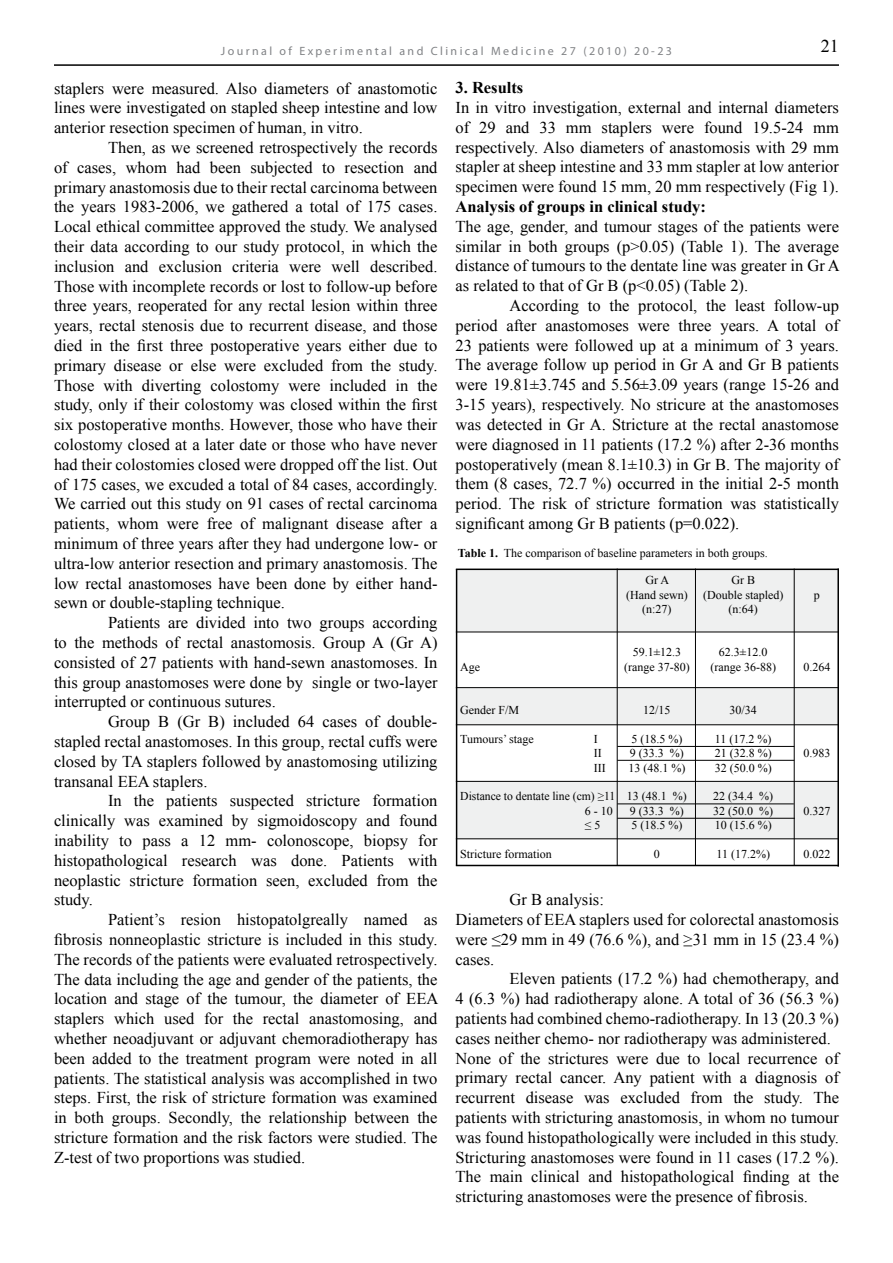
<style>
.page{position:relative;width:893px;height:1263px;background:#fff}
.page>*{position:absolute;margin:0;border:0;box-sizing:border-box;transform-origin:0 0}
.t1{font:18px "Times New Roman";color:#000}
.t2{font:16.5px/19.8px "Times New Roman";color:#000;text-align:justify}
.t3{font:700 16.5px "Times New Roman";color:#000}
.t4{font:12px/14.4px "Times New Roman";color:#000}
.t5{font:12px "Myriad Pro";letter-spacing:.2em;color:#808285}
.s1{font-weight:700}
</style>
<div class="page">
<hr style="left:54px;top:64px;width:785px;height:2px;background:#000">
<div style="left:457px;top:569px;width:381px;height:63px;background:#eff0f0"></div>
<div style="left:457px;top:688px;width:381px;height:37px;background:#eff0f0"></div>
<div style="left:457px;top:781px;width:381px;height:58px;background:#eff0f0"></div>
<hr style="left:456px;top:568px;width:383px;height:2px;background:#000">
<hr style="left:456px;top:865px;width:383px;height:1px;background:#000">
<hr style="left:456px;top:781px;width:383px;height:1px;background:#000">
<hr style="left:456px;top:838px;width:383px;height:1px;background:#000">
<hr style="left:456px;top:724px;width:383px;height:1px;background:#000">
<hr style="left:617px;top:746px;width:177px;height:1px;background:#000">
<hr style="left:617px;top:760px;width:177px;height:1px;background:#000">
<hr style="left:617px;top:803px;width:177px;height:1px;background:#000">
<hr style="left:617px;top:818px;width:178px;height:1px;background:#000">
<hr style="left:456px;top:687px;width:383px;height:1px;background:#000">
<hr style="left:456px;top:632px;width:383px;height:1px;background:#000">
<hr style="left:456px;top:569px;width:1px;height:297px;background:#000">
<hr style="left:837px;top:569px;width:2px;height:297px;background:#000">
<hr style="left:794px;top:568px;width:1px;height:298px;background:#000">
<hr style="left:695px;top:568px;width:1px;height:298px;background:#000">
<hr style="left:617px;top:568px;width:1px;height:297px;background:#000">
<p class="t1" style="left:821px;top:33px;width:19px">21</p>
<p class="t5" style="left:221px;top:43px;width:453px">Journal of Experimental and Clinical Medicine 27 (2010) 20-23</p>
<p class="t2" style="left:54px;top:78px;width:385px">staplers were measured. Also diameters of anastomotic lines were investigated on stapled sheep intestine and low anterior resection specimen of human, in vitro.</p>
<p class="t2" style="left:54px;top:137px;width:385px;text-indent:54px">Then, as we screened retrospectively the records of cases, whom had been subjected to resection and primary anastomosis due to their rectal carcinoma between the years 1983-2006, we gathered a total of 175 cases.<br>Local ethical committee approved the study. We analysed their data according to our study protocol, in which the inclusion and exclusion criteria were well described.<br>Those with incomplete records or lost to follow-up before three years, reoperated for any rectal lesion within three years, rectal stenosis due to recurrent disease, and those died in the first three postoperative years either due to primary disease or else were excluded from the study.<br>Those with diverting colostomy were included in the study, only if their colostomy was closed within the first six postoperative months. However, those who have their colostomy closed at a later date or those who have never had their colostomies closed were dropped off the list. Out of 175 cases, we excuded a total of 84 cases, accordingly.<br>We carried out this study on 91 cases of rectal carcinoma patients, whom were free of malignant disease after a minimum of three years after they had undergone low- or ultra-low anterior resection and primary anastomosis. The low rectal anastomoses have been done by either hand&shy;sewn or double-stapling technique.</p>
<p class="t2" style="left:54px;top:612px;width:385px;text-indent:54px">Patients are divided into two groups according to the methods of rectal anastomosis. Group A (Gr A) consisted of 27 patients with hand-sewn anastomoses. In this group anastomoses were done by single or two-layer interrupted or continuous sutures.</p>
<p class="t2" style="left:54px;top:711px;width:385px;text-indent:54px">Group B (Gr B) included 64 cases of double&shy;stapled rectal anastomoses. In this group, rectal cuffs were closed by TA staplers followed by anastomosing utilizing transanal EEA staplers.</p>
<p class="t2" style="left:54px;top:791px;width:385px;text-indent:54px">In the patients suspected stricture formation clinically was examined by sigmoidoscopy and found inability to pass a 12 mm- colonoscope, biopsy for histopathological research was done. Patients with neoplastic stricture formation seen, excluded from the study.</p>
<p class="t2" style="left:54px;top:909px;width:386px;text-indent:54px">Patient’s resion histopatolgreally named as fibrosis nonneoplastic stricture is included in this study.<br>The records of the patients were evaluated retrospectively.<br>The data including the age and gender of the patients, the location and stage of the tumour, the diameter of EEA staplers which used for the rectal anastomosing, and whether neoadjuvant or adjuvant chemoradiotherapy has been added to the treatment program were noted in all patients. The statistical analysis was accomplished in two steps. First, the risk of stricture formation was examined in both groups. Secondly, the relationship between the stricture formation and the risk factors were studied. The Z-test of two proportions was studied.</p>
<p class="t3" style="left:455px;top:76px;width:69px">3. Results</p>
<p class="t2" style="left:455px;top:97px;width:385px">In in vitro investigation, external and internal diameters of 29 and 33 mm staplers were found 19.5-24 mm respectively. Also diameters of anastomosis with 29 mm stapler at sheep intestine and 33 mm stapler at low anterior specimen were found 15 mm, 20 mm respectively (Fig 1).</p>
<p class="t3" style="left:455px;top:195px;width:252px">Analysis of groups in clinical study:</p>
<p class="t2" style="left:455px;top:216px;width:386px">The age, gender, and tumour stages of the patients were similar in both groups (p&gt;0.05) (Table 1). The average distance of tumours to the dentate line was greater in Gr A as related to that of Gr B (p&lt;0.05) (Table 2).</p>
<p class="t2" style="left:455px;top:295px;width:385px;text-indent:54px">According to the protocol, the least follow-up period after anastomoses were three years. A total of 23 patients were followed up at a minimum of 3 years.<br>The average follow up period in Gr A and Gr B patients were 19.81±3.745 and 5.56±3.09 years (range 15-26 and 3-15 years), respectively. No stricure at the anastomoses was detected in Gr A. Stricture at the rectal anastomose were diagnosed in 11 patients (17.2 %) after 2-36 months postoperatively (mean 8.1±10.3) in Gr B. The majority of them (8 cases, 72.7 %) occurred in the initial 2-5 month period. The risk of stricture formation was statistically significant among Gr B patients (p=0.022).</p>
<p class="t4" style="left:458px;top:546px;width:311px"><span class="s1">Table 1.</span> The comparison of baseline parameters in both groups.</p>
<p class="t4" style="left:626px;top:573px;width:63px;text-align:center">Gr A<br>(Hand sewn) (n:27)</p>
<p class="t4" style="left:624px;top:645px;width:67px;text-align:center">59.1±12.3 (range 37-80)</p>
<p class="t4" style="left:643px;top:702px;width:29px">12/15</p>
<p class="t4" style="left:628px;top:731px;width:58px">5 (18.5 %)<br>9 (33.3 %)<br>13 (48.1 %)</p>
<p class="t4" style="left:627px;top:789px;width:61px">13 (48.1 %)<br>9 (33.3 %)<br>5 (18.5 %)</p>
<p class="t4" style="left:654px;top:846px;width:7px">0</p>
<p class="t4" style="left:703px;top:573px;width:82px;text-align:center">Gr B<br>(Double stapled) (n:64)</p>
<p class="t4" style="left:710px;top:645px;width:67px;text-align:center">62.3±12.0 (range 36-88)</p>
<p class="t4" style="left:729px;top:702px;width:29px">30/34</p>
<p class="t4" style="left:715px;top:731px;width:58px;text-align:justify">11 (17.2 %)<br>21 (32.8 %)<br>32 (50.0 %)</p>
<p class="t4" style="left:713px;top:789px;width:61px;text-align:justify">22 (34.4 %)<br>32 (50.0 %)<br>10 (15.6 %)</p>
<p class="t4" style="left:716px;top:846px;width:55px">11 (17.2%)</p>
<p class="t4" style="left:814px;top:587px;width:7px">p</p>
<p class="t4" style="left:460px;top:659px;width:21px">Age</p>
<p class="t4" style="left:460px;top:702px;width:60px">Gender F/M</p>
<p class="t4" style="left:460px;top:731px;width:75px">Tumours’ stage</p>
<p class="t4" style="left:594px;top:731px;width:13px">I<br>II<br>III</p>
<p class="t4" style="left:585px;top:789px;width:32px;text-indent:-124px">Distance to dentate line (cm) ≥11<br>6 - 10 ≤ 5</p>
<p class="t4" style="left:460px;top:846px;width:93px">Stricture formation</p>
<p class="t4" style="left:803px;top:659px;width:28px">0.264</p>
<p class="t4" style="left:803px;top:746px;width:28px">0.983</p>
<p class="t4" style="left:803px;top:803px;width:28px">0.327</p>
<p class="t4" style="left:803px;top:846px;width:28px">0.022</p>
<p class="t2" style="left:455px;top:889px;width:385px;text-align:left;text-indent:54px">Gr B analysis:<br>Diameters of EEA staplers used for colorectal anastomosis were ≤29 mm in 49 (76.6 %), and ≥31 mm in 15 (23.4 %) cases.</p>
<p class="t2" style="left:455px;top:969px;width:385px;text-align:left;text-indent:54px">Eleven patients (17.2 %) had chemotherapy, and 4 (6.3 %) had radiotherapy alone. A total of 36 (56.3 %) patients had combined chemo-radiotherapy. In 13 (20.3 %) cases neither chemo- nor radiotherapy was administered.<br>None of the strictures were due to local recurrence of primary rectal cancer. Any patient with a diagnosis of recurrent disease was excluded from the study. The patients with stricturing anastomosis, in whom no tumour was found histopathologically were included in this study.<br>Stricturing anastomoses were found in 11 cases (17.2 %).<br>The main clinical and histopathological finding at the stricturing anastomoses were the presence of fibrosis.</p>
</div>
